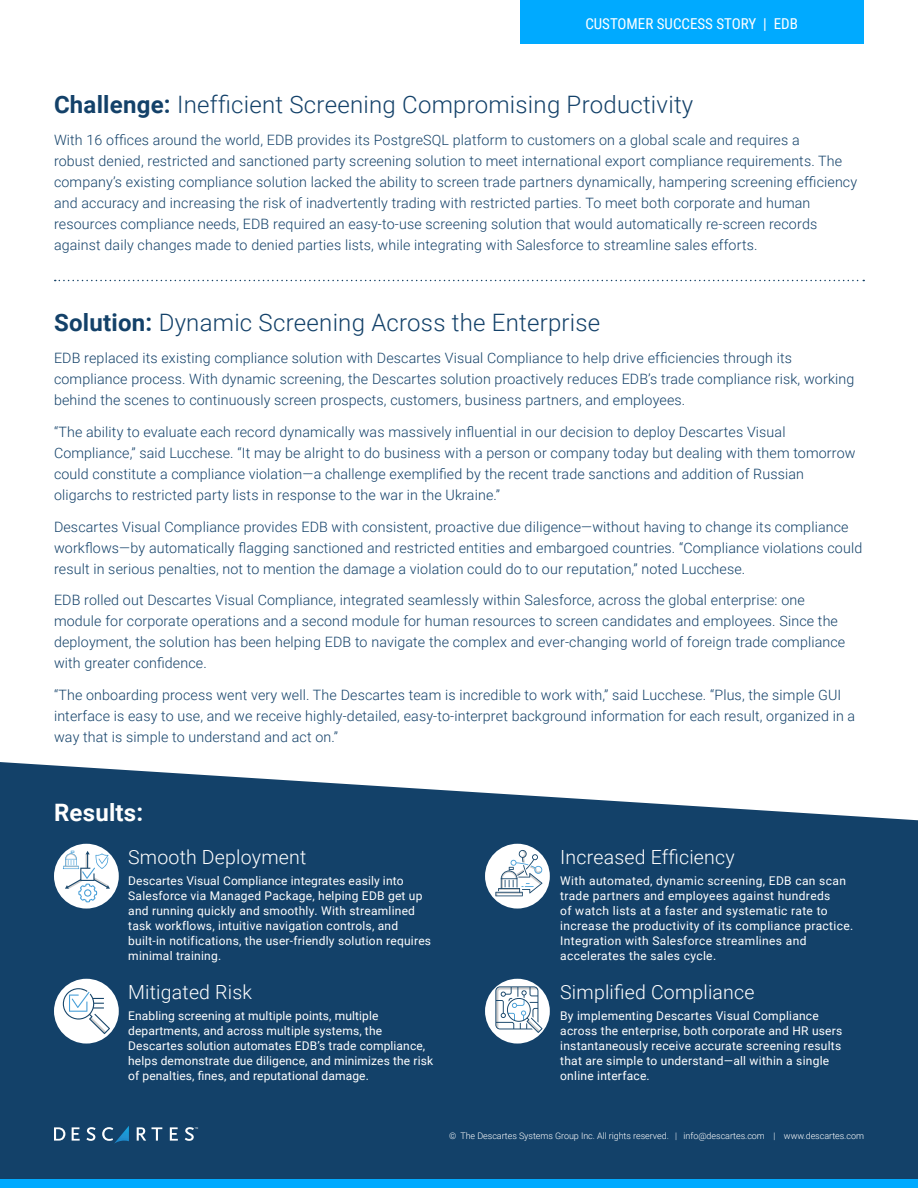
<style>
.page{position:relative;width:918px;height:1188px;background:#fff}
.page>*{position:absolute;margin:0;border:0;box-sizing:border-box;transform-origin:0 0}
.Heads{font:300 24px "Roboto";letter-spacing:.01em;color:#134169}
.Body{font:300 24px "Roboto";letter-spacing:.01em;color:#134169}
.t1{font:700 24px "Roboto";letter-spacing:.01em;color:#fff}
.Results_Heads{font:300 19.5px "Roboto";letter-spacing:.01em;color:#fff}
.t2{font:15px "Roboto Condensed";color:#fff}
.Body-2{font:300 14.25px/21px "Roboto";letter-spacing:.01em;color:#134169}
.Results_Text{font:12px/15px "Roboto";letter-spacing:.02em;color:#fff}
.t3{font:300 9px "Roboto";letter-spacing:-.005em;color:#fff}
.s1{font-weight:700}
</style>
<div class="page">
<svg style="left:0;top:762px;width:918px;height:417px;background:#234e73"></svg>
<div style="left:521px;top:0;width:343px;height:43px;background:#0af"></div>
<svg style="left:55px;top:280px;width:809px;height:1px"></svg>
<div style="left:0;top:1179px;width:918px;height:9px;background:#0af"></div>
<svg style="left:72px;top:1127px;width:8px;height:14px"></svg>
<svg style="left:86px;top:1127px;width:10px;height:14px"></svg>
<svg style="left:102px;top:1126px;width:27px;height:18px"></svg>
<svg style="left:54px;top:1127px;width:11px;height:14px"></svg>
<svg style="left:137px;top:1127px;width:9px;height:14px"></svg>
<svg style="left:152px;top:1127px;width:10px;height:14px"></svg>
<svg style="left:170px;top:1127px;width:8px;height:14px"></svg>
<svg style="left:185px;top:1127px;width:13px;height:14px"></svg>
<div style="left:54px;top:844px;width:65px;height:65px;background:#fff;border-radius:50%"></div>
<svg style="left:63px;top:851px;width:47px;height:51px"></svg>
<div style="left:485px;top:979px;width:65px;height:65px;background:#fff;border-radius:50%"></div>
<svg style="left:495px;top:986px;width:48px;height:47px"></svg>
<div style="left:54px;top:979px;width:65px;height:65px;background:#fff;border-radius:50%"></div>
<svg style="left:63px;top:988px;width:47px;height:46px"></svg>
<div style="left:485px;top:844px;width:65px;height:65px;background:#fff;border-radius:50%"></div>
<svg style="left:495px;top:850px;width:48px;height:46px"></svg>
<p class="t2" style="left:585px;top:14px;width:214px">CUSTOMER SUCCESS STORY | EDB</p>
<p class="Heads" style="left:54px;top:88px;width:641px"><span class="s1">Challenge:</span> Inefficient Screening Compromising Productivity</p>
<p class="Body-2" style="left:54px;top:129px;width:805px">With 16 offices around the world, EDB provides its PostgreSQL platform to customers on a global scale and requires a<br>robust denied, restricted and sanctioned party screening solution to meet international export compliance requirements. The company’s existing compliance solution lacked the ability to screen trade partners dynamically, hampering screening efficiency and accuracy and increasing the risk of inadvertently trading with restricted parties. To meet both corporate and human resources compliance needs, EDB required an easy-to-use screening solution that would automatically re-screen records against daily changes made to denied parties lists, while integrating with Salesforce to streamline sales efforts.</p>
<p class="Body" style="left:54px;top:306px;width:548px"><span class="s1">Solution:</span> Dynamic Screening Across the Enterprise</p>
<p class="Body-2" style="left:54px;top:347px;width:802px">EDB replaced its existing compliance solution with Descartes Visual Compliance to help drive efficiencies through its compliance process. With dynamic screening, the Descartes solution proactively reduces EDB’s trade compliance risk, working behind the scenes to continuously screen prospects, customers, business partners, and employees.</p>
<p class="Body-2" style="left:54px;top:421px;width:803px">“The ability to evaluate each record dynamically was massively influential in our decision to deploy Descartes Visual Compliance,” said Lucchese. “It may be alright to do business with a person or company today but dealing with them tomorrow could constitute a compliance violation—a challenge exemplified by the recent trade sanctions and addition of Russian oligarchs to restricted party lists in response to the war in the Ukraine.”</p>
<p class="Body-2" style="left:54px;top:515px;width:810px">Descartes Visual Compliance provides EDB with consistent, proactive due diligence—without having to change its compliance workflows—by automatically flagging sanctioned and restricted entities and embargoed countries. “Compliance violations could result in serious penalties, not to mention the damage a violation could do to our reputation,” noted Lucchese.</p>
<p class="Body-2" style="left:54px;top:589px;width:793px">EDB rolled out Descartes Visual Compliance, integrated seamlessly within Salesforce, across the global enterprise: one module for corporate operations and a second module for human resources to screen candidates and employees. Since the deployment, the solution has been helping EDB to navigate the complex and ever-changing world of foreign trade compliance with greater confidence.</p>
<p class="Body-2" style="left:54px;top:684px;width:803px">“The onboarding process went very well. The Descartes team is incredible to work with,” said Lucchese. “Plus, the simple GUI interface is easy to use, and we receive highly-detailed, easy-to-interpret background information for each result, organized in a way that is simple to understand and act on.”</p>
<p class="t1" style="left:54px;top:796px;width:91px">Results:</p>
<p class="Results_Heads" style="left:128px;top:844px;width:180px">Smooth Deployment</p>
<p class="Results_Text" style="left:128px;top:873px;width:304px">Descartes Visual Compliance integrates easily into Salesforce via Managed Package, helping EDB get up and running quickly and smoothly. With streamlined task workflows, intuitive navigation controls, and built-in notifications, the user-friendly solution requires minimal training.</p>
<p class="Results_Heads" style="left:128px;top:979px;width:125px">Mitigated Risk</p>
<p class="Results_Text" style="left:128px;top:1008px;width:306px">Enabling screening at multiple points, multiple departments, and across multiple systems, the Descartes solution automates EDB’s trade compliance, helps demonstrate due diligence, and minimizes the risk of penalties, fines, and reputational damage.</p>
<p class="Results_Heads" style="left:560px;top:844px;width:176px">Increased Efficiency</p>
<p class="Results_Text" style="left:560px;top:873px;width:295px">With automated, dynamic screening, EDB can scan trade partners and employees against hundreds<br>of watch lists at a faster and systematic rate to increase the productivity of its compliance practice.<br>Integration with Salesforce streamlines and accelerates the sales cycle.</p>
<p class="Results_Heads" style="left:560px;top:979px;width:196px">Simplified Compliance</p>
<p class="Results_Text" style="left:560px;top:1008px;width:284px">By implementing Descartes Visual Compliance across the enterprise, both corporate and HR users instantaneously receive accurate screening results that are simple to understand—all within a single online interface.</p>
<p class="t3" style="left:449px;top:1129px;width:416px">© The Descartes Systems Group Inc. All rights reserved. | info@descartes.com | www.descartes.com</p>
</div>
